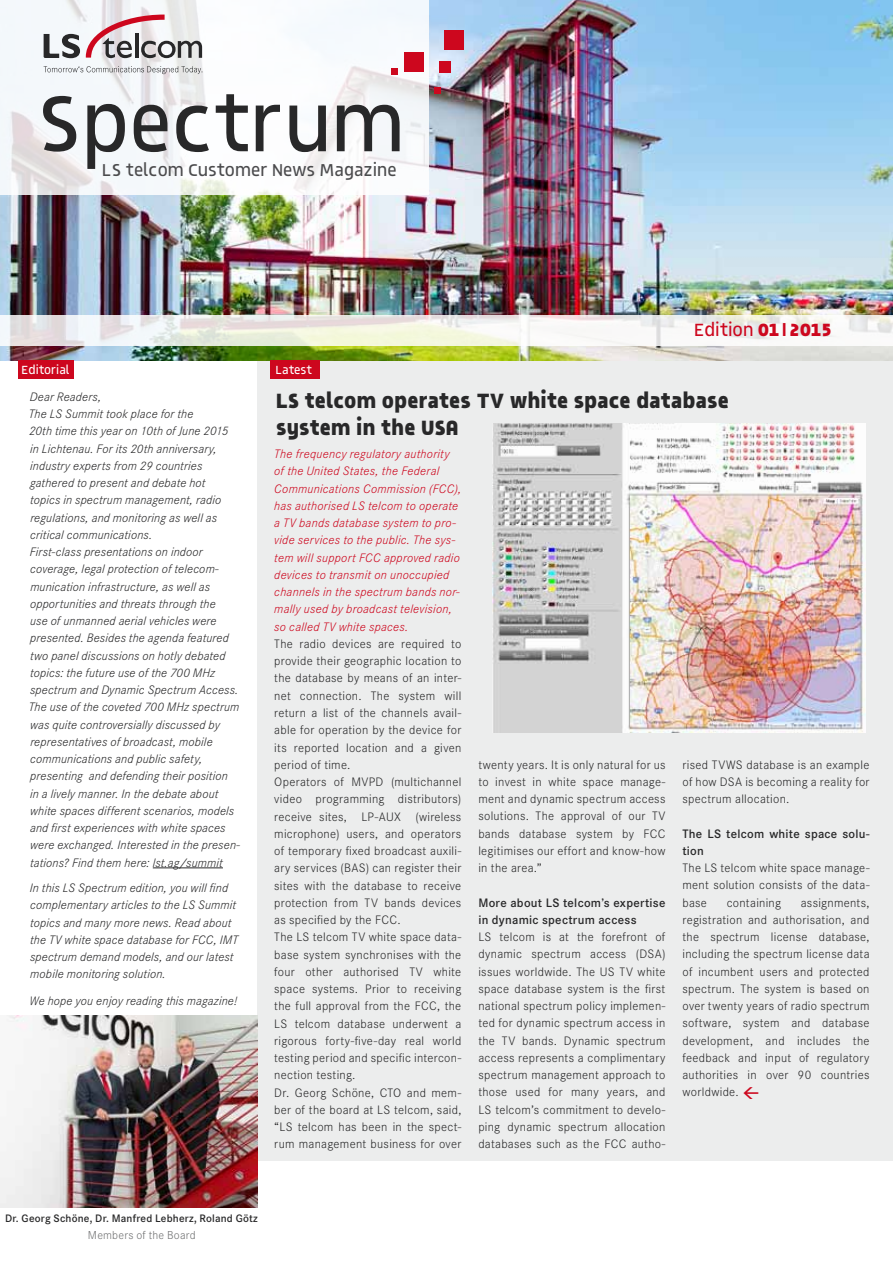
<style>
.page{position:relative;width:893px;height:1263px;background:#fff}
.page>*{position:absolute;margin:0;border:0;box-sizing:border-box;transform-origin:0 0}
.t1{font:80.25px "Generation Z Medium";color:#282829}
.t2{font:21px/27px "Generation Z Bold";letter-spacing:.01em;color:#282829}
.t3{font:18px "Generation Z Medium";color:#cd071e}
.t4{font:17.55px "Generation Z Medium";color:#4b4b4d}
.t5{font:300 12.75px/17.2px "Corporate S";letter-spacing:.02em;color:#282829;text-align:justify}
.t6{font:italic 300 12.75px/17.2px "Corporate S";letter-spacing:.01em;color:#282829}
.t7{font:italic 300 12.75px/17.2px "Corporate S";letter-spacing:.02em;color:#cd071e}
.t8{font:600 12.75px/17.2px "Corporate S";letter-spacing:.02em;color:#282829}
.t9{font:300 12px "Corporate S";letter-spacing:.015em;color:#707172}
.t10{font:12px "Generation Z Medium";color:#fff}
.t11{font:600 11.25px "Corporate S";letter-spacing:.015em;color:#282829}
.s1{font-family:"Generation Z Bold"}
.s2{font-family:"Arial";font-weight:700}
</style>
<div class="page">
<div style="left:257px;top:361px;width:636px;height:800px;background:#eceded"></div>
<img style="left:0;top:0;width:893px;height:361px">
<img style="left:0;top:1015px;width:257px;height:192px">
<div style="left:18px;top:361px;width:56px;height:18px;background:#cd071e"></div>
<hr style="left:153px;top:867px;width:70px;height:1px;background:#282829">
<svg style="left:0;top:0;width:428px;height:195px;fill:#f5f9fc"></svg>
<svg style="left:86px;top:15px;width:116px;height:43px"></svg>
<svg style="left:44px;top:34px;width:36px;height:24px"></svg>
<svg style="left:44px;top:66px;width:159px;height:8px"></svg>
<svg style="left:0;top:315px;width:893px;height:30px"></svg>
<div style="left:270px;top:361px;width:49px;height:18px;background:#cd071e"></div>
<div style="left:404px;top:53px;width:19px;height:19px;background:#cd071e"></div>
<div style="left:444px;top:30px;width:20px;height:19px;background:#cd071e"></div>
<div style="left:439px;top:61px;width:11px;height:11px;background:#cd071e"></div>
<div style="left:391px;top:68px;width:7px;height:7px;background:#cd071e"></div>
<div style="left:434px;top:87px;width:7px;height:7px;background:#cd071e"></div>
<img style="left:492px;top:423px;width:374px;height:309px">
<h1 class="t1" style="left:37px;top:74px;width:369px">Spectrum</h1>
<h3 class="t4" style="left:102px;top:159px;width:296px">LS telcom Customer News Magazine</h3>
<h3 class="t3" style="left:694px;top:318px;width:140px">Edition <span class="s1">01</span><span class="s2">l</span><span class="s1">2015</span></h3>
<p class="t10" style="left:22px;top:362px;width:49px">Editorial</p>
<p class="t6" style="left:29px;top:388px;width:213px">Dear Readers,<br>The LS Summit took place for the<br>20th time this year on 10th of June 2015<br>in Lichtenau. For its 20th anniversary, industry experts from 29 countries gathered to present and debate hot<br>topics in spectrum management, radio regulations, and monitoring as well as critical communications.<br>First-class presentations on indoor coverage, legal protection of telecom&shy;munication infrastructure, as well as opportunities and threats through the<br>use of unmanned aerial vehicles were presented. Besides the agenda featured two panel discussions on hotly debated topics: the future use of the 700 MHz spectrum and Dynamic Spectrum Access.<br>The use of the coveted 700 MHz spectrum was quite controversially discussed by representatives of broadcast, mobile communications and public safety, presenting and defending their position<br>in a lively manner. In the debate about white spaces different scenarios, models and first experiences with white spaces were exchanged. Interested in the presen&shy;tations? Find them here: lst.ag/summit</p>
<p class="t6" style="left:30px;top:879px;width:210px">In this LS Spectrum edition, you will find complementary articles to the LS Summit topics and many more news. Read about the TV white space database for FCC, IMT spectrum demand models, and our latest mobile monitoring solution.</p>
<p class="t6" style="left:30px;top:992px;width:209px">We hope you enjoy reading this magazine!</p>
<p class="t10" style="left:275px;top:362px;width:38px">Latest</p>
<h2 class="t2" style="left:276px;top:386px;width:454px">LS telcom operates TV white space database system in the USA</h2>
<p class="t7" style="left:274px;top:445px;width:188px">The frequency regulatory authority of the United States, the Federal Communications Commission (FCC), has authorised LS telcom to operate a TV bands database system to pro&shy;vide services to the public. The sys&shy;tem will support FCC approved radio devices to transmit on unoccupied channels in the spectrum bands nor&shy;mally used by broadcast television, so called TV white spaces.</p>
<p class="t5" style="left:274px;top:635px;width:189px;text-align:left">The radio devices are required to provide their geographic location to the database by means of an inter&shy;net connection. The system will return a list of the channels avail&shy;able for operation by the device for its reported location and a given period of time.<br>Operators of MVPD (multichannel video programming distributors) receive sites, LP-AUX (wireless microphone) users, and operators of temporary fixed broadcast auxili&shy;ary services (BAS) can register their sites with the database to receive protection from TV bands devices as specified by the FCC.<br>The LS telcom TV white space data&shy;base system synchronises with the four other authorised TV white space systems. Prior to receiving the full approval from the FCC, the<br>LS telcom database underwent a rigorous forty-five-day real world testing period and specific intercon&shy;nection testing.<br>Dr. Georg Schöne, CTO and mem&shy;ber of the board at LS telcom, said, “LS telcom has been in the spect&shy;rum management business for over</p>
<p class="t5" style="left:478px;top:756px;width:189px">twenty years. It is only natural for us to invest in white space manage&shy;ment and dynamic spectrum access solutions. The approval of our TV bands database system by FCC legitimises our effort and know-how in the area.”</p>
<p class="t8" style="left:478px;top:894px;width:189px">More about LS telcom’s expertise in dynamic spectrum access</p>
<p class="t5" style="left:478px;top:928px;width:189px">LS telcom is at the forefront of dynamic spectrum access (DSA) issues worldwide. The US TV white space database system is the first national spectrum policy implemen&shy;ted for dynamic spectrum access in the TV bands. Dynamic spectrum access represents a complimentary spectrum management approach to those used for many years, and LS telcom’s commitment to develo&shy;ping dynamic spectrum allocation databases such as the FCC autho-</p>
<p class="t5" style="left:682px;top:756px;width:189px">rised TVWS database is an example of how DSA is becoming a reality for spectrum allocation.</p>
<p class="t8" style="left:682px;top:825px;width:189px">The LS telcom white space solu&shy;tion</p>
<p class="t5" style="left:682px;top:859px;width:189px">The LS telcom white space manage&shy;ment solution consists of the data&shy;base</p>
<p class="t5" style="left:682px;top:894px;width:189px;text-indent:118px">assignments, registration and authorisation, and the spectrum license database, including the spectrum license data of incumbent users and protected spectrum. The system is based on over twenty years of radio spectrum software, system and database development, and includes the feedback and input of regulatory authorities in over 90 countries worldwide.</p>
<p class="t5" style="left:727px;top:894px;width:56px">containing</p>
<p class="t11" style="left:5px;top:1212px;width:254px">Dr. Georg Schöne, Dr. Manfred Lebherz, Roland Götz</p>
<p class="t9" style="left:88px;top:1228px;width:109px">Members of the Board</p>
</div>
